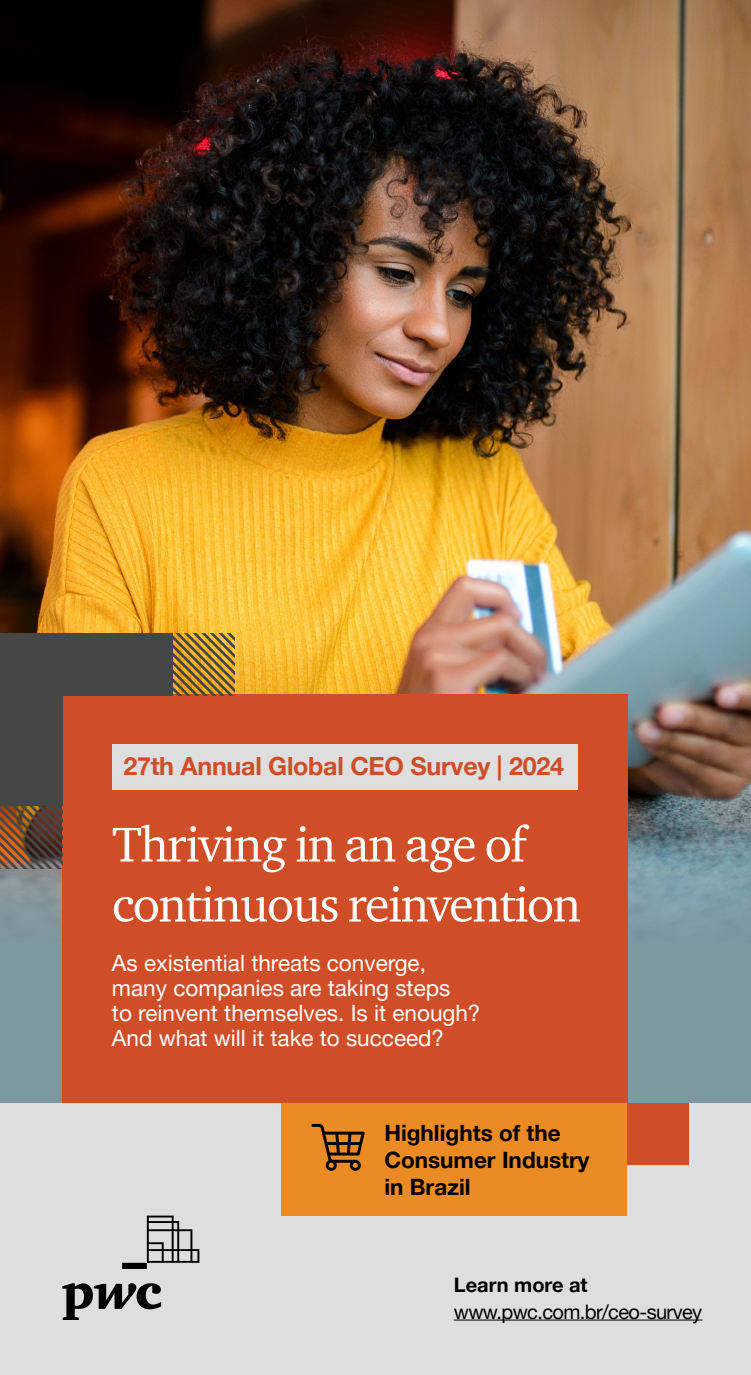
<style>
.page{position:relative;width:751px;height:1375px;background:#fff}
.page>*{position:absolute;margin:0;border:0;box-sizing:border-box;transform-origin:0 0}
.t1{font:50px/60px "ITC Charter Com";letter-spacing:-.03em;color:#fff}
.t2{font:700 25px "Helvetica Neue LT Pro";letter-spacing:-.01em;color:#cf4d27}
.t3{font:22.5px/25px "Helvetica Neue LT Pro";color:#fff}
.t4{font:700 22.5px/27px "Helvetica Neue LT Pro";color:#000101}
.t5{font:20px "Helvetica Neue LT Pro";letter-spacing:-.03em;color:#000}
.t6{font:700 20px "Helvetica Neue LT Pro";color:#000101}
</style>
<div class="page">
<div style="left:0;top:0;width:750px;height:1375px;background:#dedede"></div>
<div style="left:0;top:808px;width:750px;height:295px;background:#7c98a1"></div>
<div style="left:281px;top:1103px;width:345px;height:113px;background:#ea8c23"></div>
<svg style="left:311px;top:1124px;width:53px;height:47px"></svg>
<img style="left:0;top:0;width:750px;height:941px">
<svg style="left:62px;top:1216px;width:137px;height:104px"></svg>
<div style="left:626px;top:1103px;width:62px;height:62px;background:#cf4d27"></div>
<div style="left:62px;top:695px;width:564px;height:408px;background:#cf4d27"></div>
<div style="left:112px;top:745px;width:465px;height:45px;background:#dedede"></div>
<div style="left:0;top:634px;width:62px;height:172px;background:#464647"></div>
<div style="left:0;top:634px;width:172px;height:62px;background:#464647"></div>
<svg style="left:0;top:806px;width:62px;height:62px;background:#6a4731"></svg>
<svg style="left:172px;top:634px;width:63px;height:62px;background:#a47d34"></svg>
<hr style="left:453px;top:1320px;width:248px;height:1px;background:#000">
<p class="t2" style="left:123px;top:751px;width:441px">27th Annual Global CEO Survey | 2024</p>
<h1 class="t1" style="left:112px;top:814px;width:470px">Thriving in an age of continuous reinvention</h1>
<p class="t3" style="left:112px;top:950px;width:370px">As existential threats converge, many companies are taking steps<br>to reinvent themselves. Is it enough?<br>And what will it take to succeed?</p>
<p class="t4" style="left:384px;top:1119px;width:206px">Highlights of the<br>Consumer Industry in Brazil</p>
<p class="t6" style="left:453px;top:1273px;width:135px">Learn more at</p>
<p class="t5" style="left:453px;top:1299px;width:250px">www.pwc.com.br/ceo-survey</p>
</div>
